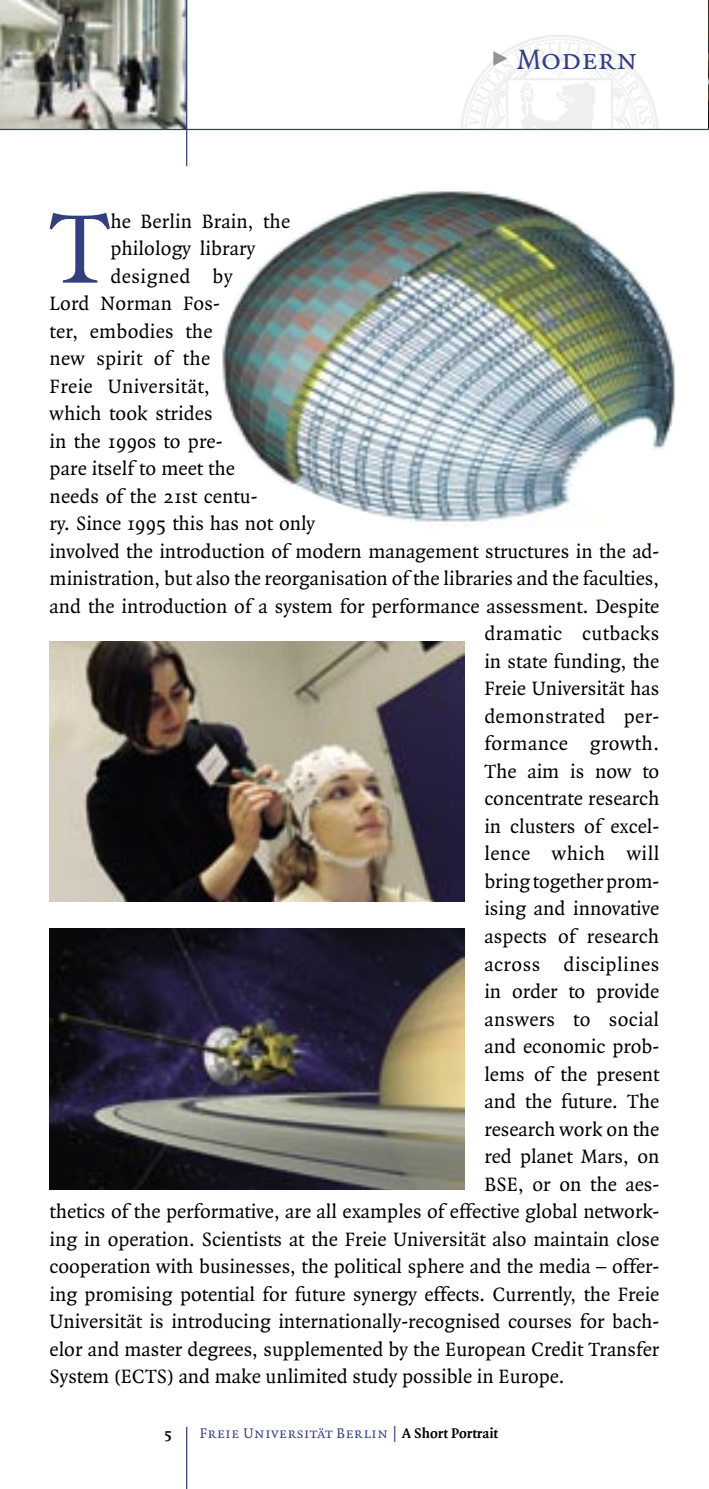
<style>
.page{position:relative;width:709px;height:1489px;background:#fff}
.page>*{position:absolute;margin:0;border:0;box-sizing:border-box;transform-origin:0 0}
.Initialabsatz{font:106.5px "Quadraat";color:#333f7f}
.Überschrift_1{font:30px "Quadraat Small Caps";color:#333f7f}
.Initialabsatz-2{font:20.75px "Quadraat";color:#000}
.Initialabsatz-3{font:20.75px "Quadraat";letter-spacing:.02em;color:#000}
.Initialabsatz-4{font:20.75px "Quadraat";letter-spacing:.025em;color:#000}
.Fliesstext{font:15px "Quadraat Small Caps";letter-spacing:.015em;color:#333f7f}
.Fliesstext-2{font:700 15px "Quadraat";color:#000}
.s1{font-family:"Scala Sans";font-weight:700;font-size:20px;color:#939393}
.s2{font-family:"Quadraat";font-weight:700;color:#000}
</style>
<div class="page">
<img style="left:708px;top:0;width:1px;height:129px">
<img style="left:0;top:0;width:186px;height:129px">
<hr style="left:186px;top:0;width:1px;height:166px;background:#333f7f">
<hr style="left:186px;top:1426px;width:1px;height:62px;background:#333f7f">
<img style="left:50px;top:642px;width:414px;height:259px">
<img style="left:50px;top:928px;width:414px;height:261px">
<hr style="left:0;top:129px;width:709px;height:1px;background:#333f7f">
<img style="left:222px;top:191px;width:453px;height:332px">
<p class="Überschrift_1" style="left:490px;top:44px;width:150px"><span class="s1">Ω</span> Modern</p>
<p class="Initialabsatz" style="left:50px;top:193px;width:62px">T</p>
<p class="Initialabsatz-2" style="left:110px;top:210px;width:181px">he Berlin Brain, the</p>
<p class="Initialabsatz-2" style="left:110px;top:238px;width:146px">philology library</p>
<p class="Initialabsatz-4" style="left:110px;top:265px;width:124px">designed by</p>
<p class="Initialabsatz-2" style="left:50px;top:293px;width:172px">Lord Norman Fos-</p>
<p class="Initialabsatz-2" style="left:50px;top:320px;width:164px">ter, embodies the</p>
<p class="Initialabsatz-2" style="left:50px;top:348px;width:162px">new spirit of the</p>
<p class="Initialabsatz-3" style="left:50px;top:375px;width:162px">Freie Universität,</p>
<p class="Initialabsatz-2" style="left:50px;top:403px;width:164px">which took strides</p>
<p class="Initialabsatz-2" style="left:50px;top:430px;width:174px">in the 1990s to pre-</p>
<p class="Initialabsatz-2" style="left:50px;top:458px;width:187px">pare itself to meet the</p>
<p class="Initialabsatz-2" style="left:50px;top:485px;width:209px">needs of the 21st centu-</p>
<p class="Initialabsatz-2" style="left:50px;top:513px;width:267px">ry. Since 1995 this has not only</p>
<p class="Initialabsatz-2" style="left:50px;top:540px;width:611px">involved the introduction of modern management structures in the ad-</p>
<p class="Initialabsatz-2" style="left:50px;top:568px;width:611px">ministration, but also the reorganisation of the libraries and the faculties,</p>
<p class="Initialabsatz-2" style="left:50px;top:595px;width:611px">and the introduction of a system for performance assessment. Despite</p>
<p class="Initialabsatz-3" style="left:484px;top:623px;width:176px">dramatic cutbacks</p>
<p class="Initialabsatz-2" style="left:484px;top:650px;width:176px">in state funding, the</p>
<p class="Initialabsatz-2" style="left:484px;top:678px;width:176px">Freie Universität has</p>
<p class="Initialabsatz-3" style="left:484px;top:705px;width:176px">demonstrated per-</p>
<p class="Initialabsatz-3" style="left:484px;top:733px;width:176px">formance growth.</p>
<p class="Initialabsatz-2" style="left:484px;top:760px;width:176px">The aim is now to</p>
<p class="Initialabsatz-2" style="left:484px;top:788px;width:176px">concentrate research</p>
<p class="Initialabsatz-2" style="left:484px;top:815px;width:176px">in clusters of excel-</p>
<p class="Initialabsatz-3" style="left:484px;top:843px;width:176px">lence which will</p>
<p class="Initialabsatz-2" style="left:484px;top:870px;width:176px">bring together prom-</p>
<p class="Initialabsatz-2" style="left:484px;top:898px;width:176px">ising and innovative</p>
<p class="Initialabsatz-2" style="left:484px;top:925px;width:176px">aspects of research</p>
<p class="Initialabsatz-4" style="left:484px;top:953px;width:176px">across disciplines</p>
<p class="Initialabsatz-2" style="left:484px;top:980px;width:176px">in order to provide</p>
<p class="Initialabsatz-2" style="left:484px;top:1008px;width:176px">answers to social</p>
<p class="Initialabsatz-2" style="left:484px;top:1035px;width:176px">and economic prob-</p>
<p class="Initialabsatz-2" style="left:484px;top:1063px;width:176px">lems of the present</p>
<p class="Initialabsatz-2" style="left:484px;top:1090px;width:176px">and the future. The</p>
<p class="Initialabsatz-2" style="left:484px;top:1118px;width:176px">research work on the</p>
<p class="Initialabsatz-2" style="left:484px;top:1145px;width:176px">red planet Mars, on</p>
<p class="Initialabsatz-2" style="left:484px;top:1173px;width:176px">BSE, or on the aes-</p>
<p class="Initialabsatz-2" style="left:50px;top:1200px;width:611px">thetics of the performative, are all examples of effective global network-</p>
<p class="Initialabsatz-2" style="left:50px;top:1228px;width:611px">ing in operation. Scientists at the Freie Universität also maintain close</p>
<p class="Initialabsatz-2" style="left:50px;top:1255px;width:611px">cooperation with businesses, the political sphere and the media – offer-</p>
<p class="Initialabsatz-2" style="left:50px;top:1283px;width:611px">ing promising potential for future synergy effects. Currently, the Freie</p>
<p class="Initialabsatz-2" style="left:50px;top:1310px;width:611px">Universität is introducing internationally-recognised courses for bach-</p>
<p class="Initialabsatz-2" style="left:50px;top:1338px;width:611px">elor and master degrees, supplemented by the European Credit Transfer</p>
<p class="Initialabsatz-2" style="left:50px;top:1365px;width:516px">System (ECTS) and make unlimited study possible in Europe.</p>
<p class="Fliesstext-2" style="left:164px;top:1425px;width:9px">5</p>
<p class="Fliesstext" style="left:200px;top:1425px;width:300px">Freie Universität Berlin | <span class="s2">A Short Portrait</span></p>
</div>
